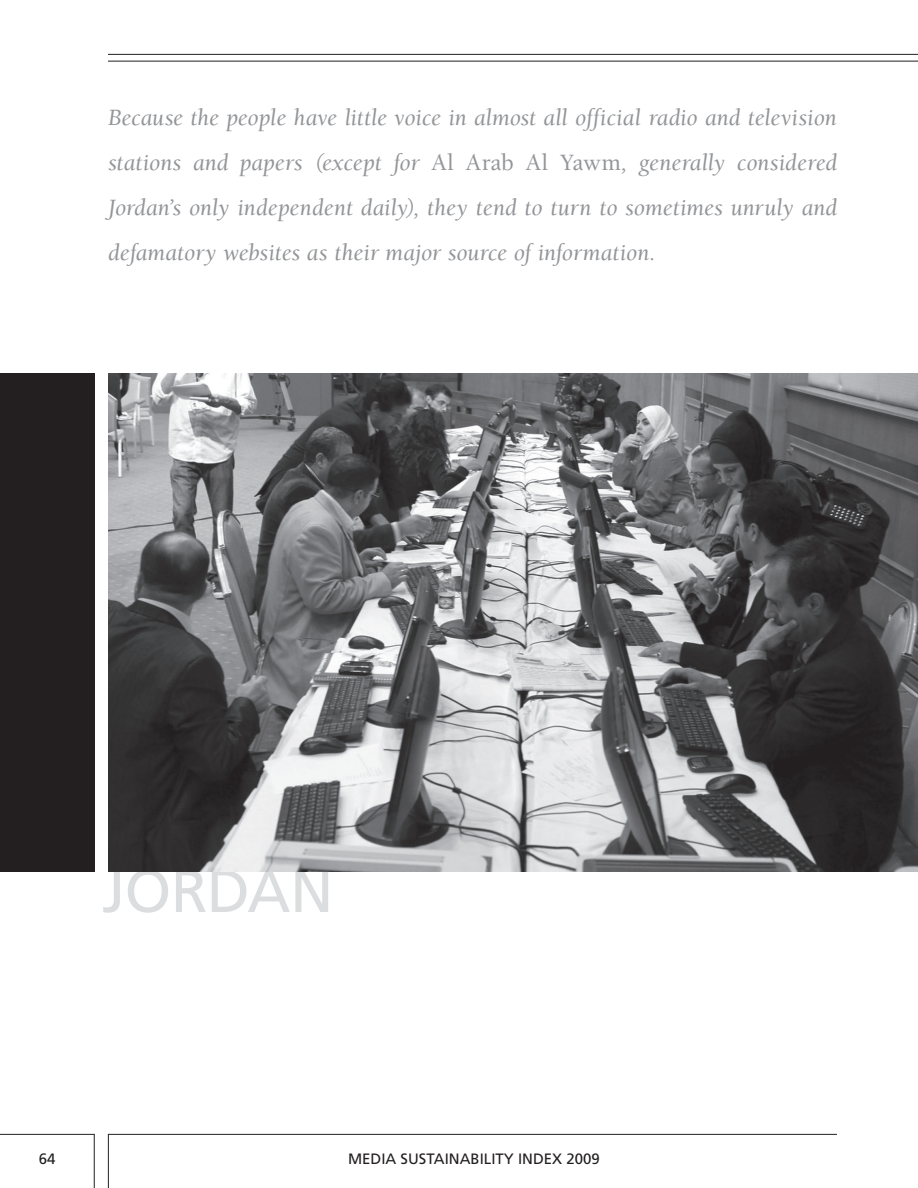
<style>
.page{position:relative;width:918px;height:1188px;background:#fff}
.page>*{position:absolute;margin:0;border:0;box-sizing:border-box;transform-origin:0 0}
.t1{font:60px "Frutiger LT Std";letter-spacing:-.01em;color:#dcdddf}
.t2{font:italic 24px/45px "Berkeley Std";letter-spacing:-.005em;color:#939598;text-align:justify}
.t3{font:15px "Frutiger LT Std";color:#231f20}
.s1{font-weight:500;font-style:normal}
</style>
<div class="page">
<hr style="left:108px;top:1134px;width:729px;height:1px;background:#231f20">
<hr style="left:0;top:1134px;width:94px;height:1px;background:#231f20">
<hr style="left:94px;top:1134px;width:1px;height:54px;background:#231f20">
<hr style="left:108px;top:1134px;width:1px;height:54px;background:#231f20">
<div style="left:0;top:373px;width:95px;height:499px;background:#231f20"></div>
<hr style="left:108px;top:61px;width:810px;height:1px;background:#231f20">
<hr style="left:108px;top:54px;width:810px;height:1px;background:#231f20">
<img style="left:108px;top:373px;width:810px;height:499px">
<p class="t2" style="left:108px;top:95px;width:731px">Because the people have little voice in almost all official radio and television stations and papers (except for <span class="s1">Al Arab Al Yawm</span>, generally considered Jordan’s only independent daily), they tend to turn to sometimes unruly and defamatory websites as their major source of information.</p>
<h1 class="t1" style="left:102px;top:856px;width:233px">JORDAN</h1>
<p class="t3" style="left:39px;top:1150px;width:18px">64</p>
<p class="t3" style="left:348px;top:1150px;width:253px">MEDIA SUSTAINABILITY INDEX 2009</p>
</div>
